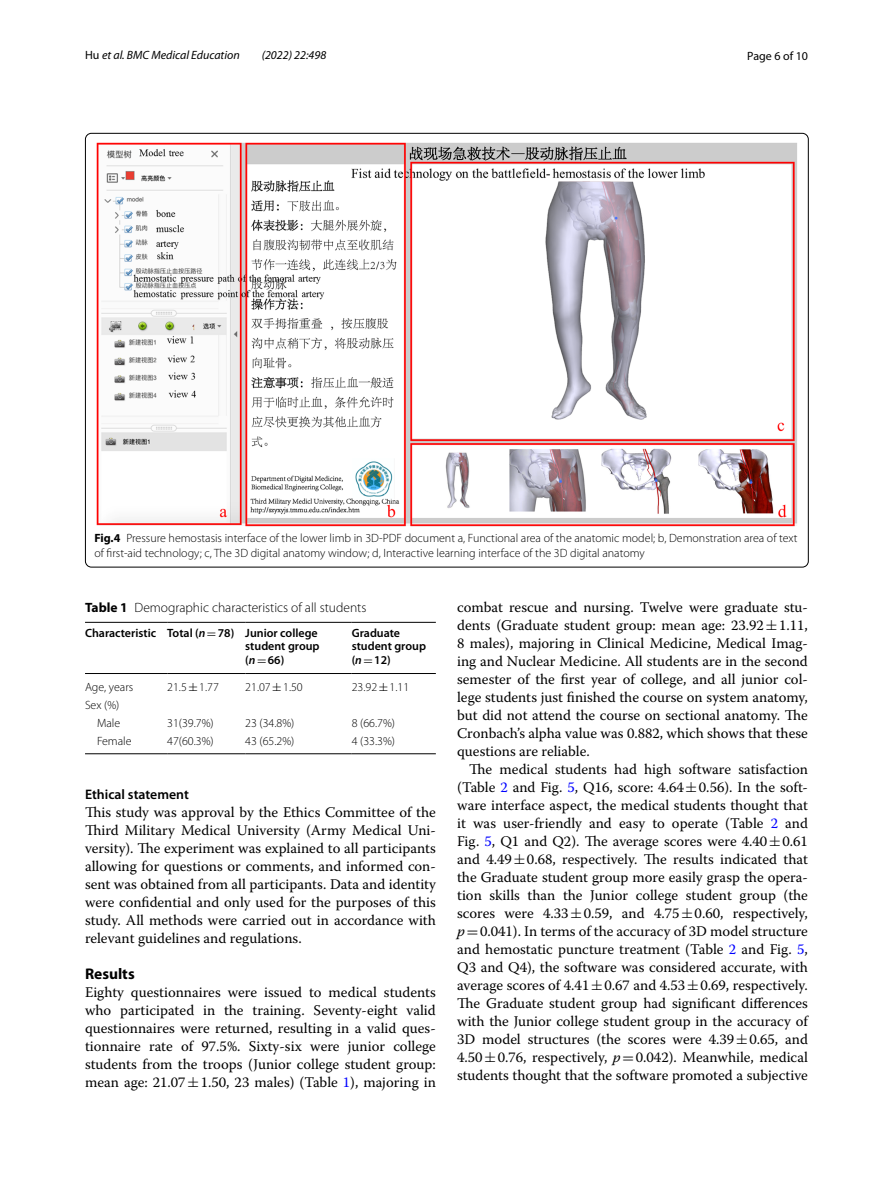
<style>
.page{position:relative;width:893px;height:1187px;background:#fff}
.page>*{position:absolute;margin:0;border:0;box-sizing:border-box;transform-origin:0 0}
.t1{font:700 15.45px "Myriad Pro";color:#000}
.t2{font:14.7px/18px "Warnock Pro";color:#000;text-align:justify}
.t3{font:600 13.8px "Myriad Pro";color:#000}
.t4{font:300 13.5px "Myriad Pro";color:#000}
.t5{font:300 12px/15px "Myriad Pro";color:#000}
.t6{font:600 12px/13.5px "Myriad Pro";color:#000}
.t7{font:italic 12px "Myriad Pro";color:#000}
.t8{font:12px "Myriad Pro";color:#000}
.s1{font-style:normal}
.s2{font-weight:700}
.s3{font-style:italic}
.s4{font-family:"MTSY";font-weight:400}
.s5{font-family:"MTSY"}
.s6{color:#00f}
</style>
<div class="page">
<img style="left:97px;top:142px;width:700px;height:384px">
<hr style="left:85px;top:622px;width:82px;height:1px;background:#000">
<hr style="left:85px;top:673px;width:82px;height:1px;background:#000">
<hr style="left:167px;top:622px;width:78px;height:1px;background:#000">
<hr style="left:167px;top:673px;width:78px;height:1px;background:#000">
<hr style="left:245px;top:622px;width:107px;height:1px;background:#000">
<hr style="left:245px;top:673px;width:107px;height:1px;background:#000">
<hr style="left:352px;top:622px;width:84px;height:1px;background:#000">
<hr style="left:352px;top:673px;width:84px;height:1px;background:#000">
<hr style="left:85px;top:753px;width:82px;height:1px;background:#000">
<hr style="left:167px;top:753px;width:78px;height:1px;background:#000">
<hr style="left:245px;top:753px;width:107px;height:1px;background:#000">
<hr style="left:352px;top:753px;width:84px;height:1px;background:#000">
<p class="t7" style="left:85px;top:48px;width:156px"><span class="s1">Hu</span> et al. BMC Medical Education</p>
<p class="t7" style="left:262px;top:48px;width:66px">(2022) 22:498</p>
<p class="t8" style="left:747px;top:48px;width:62px">Page 6 of 10</p>
<p class="t5" style="left:94px;top:530px;width:705px"><span class="s2">Fig.4</span> Pressure hemostasis interface of the lower limb in 3D-PDF document a, Functional area of the anatomic model; b, Demonstration area of text of first-aid technology; c, The 3D digital anatomy window; d, Interactive learning interface of the 3D digital anatomy</p>
<p class="t4" style="left:85px;top:600px;width:283px"><span class="s2">Table 1</span> Demographic characteristics of all students</p>
<p class="t6" style="left:245px;top:625px;width:76px;text-indent:-160px">Characteristic Total (<span class="s3">n</span><span class="s4">=</span>78) Junior college student group (<span class="s3">n</span><span class="s4">=</span>66)</p>
<p class="t6" style="left:352px;top:625px;width:76px">Graduate student group (<span class="s3">n</span><span class="s4">=</span>12)</p>
<p class="t5" style="left:85px;top:679px;width:50px">Age, years</p>
<p class="t5" style="left:167px;top:679px;width:53px">21.5<span class="s4">±</span>1.77</p>
<p class="t5" style="left:245px;top:679px;width:59px">21.07<span class="s4">±</span>1.50</p>
<p class="t5" style="left:352px;top:679px;width:59px">23.92<span class="s4">±</span>1.11</p>
<p class="t5" style="left:85px;top:696px;width:37px;line-height:18.1px;text-align:right">Sex (%)<br>Male</p>
<p class="t5" style="left:167px;top:715px;width:48px">31(39.7%)</p>
<p class="t5" style="left:245px;top:715px;width:51px">23 (34.8%)</p>
<p class="t5" style="left:352px;top:715px;width:45px">8 (66.7%)</p>
<p class="t5" style="left:97px;top:733px;width:36px">Female</p>
<p class="t5" style="left:167px;top:733px;width:48px">47(60.3%)</p>
<p class="t5" style="left:245px;top:733px;width:51px">43 (65.2%)</p>
<p class="t5" style="left:352px;top:733px;width:45px">4 (33.3%)</p>
<p class="t3" style="left:85px;top:785px;width:105px">Ethical statement</p>
<p class="t2" style="left:85px;top:803px;width:352px">This study was approval by the Ethics Committee of the Third Military Medical University (Army Medical Uni&shy;versity). The experiment was explained to all participants allowing for questions or comments, and informed con&shy;sent was obtained from all participants. Data and identity were confidential and only used for the purposes of this study. All methods were carried out in accordance with relevant guidelines and regulations.</p>
<p class="t1" style="left:85px;top:963px;width:51px">Results</p>
<p class="t2" style="left:85px;top:983px;width:352px">Eighty questionnaires were issued to medical students who participated in the training. Seventy-eight valid questionnaires were returned, resulting in a valid ques&shy;tionnaire rate of 97.5%. Sixty-six were junior college students from the troops (Junior college student group: mean age: 21.07<span class="s5">±</span>1.50, 23 males) (Table <span class="s6">1</span>), majoring in</p>
<p class="t2" style="left:457px;top:597px;width:352px">combat rescue and nursing. Twelve were graduate stu&shy;dents (Graduate student group: mean age: 23.92<span class="s5">±</span>1.11, 8 males), majoring in Clinical Medicine, Medical Imag&shy;ing and Nuclear Medicine. All students are in the second semester of the first year of college, and all junior col&shy;lege students just finished the course on system anatomy, but did not attend the course on sectional anatomy. The Cronbach’s alpha value was 0.882, which shows that these questions are reliable.</p>
<p class="t2" style="left:457px;top:759px;width:352px;text-indent:12px">The medical students had high software satisfaction (Table <span class="s6">2</span> and Fig. <span class="s6">5</span>, Q16, score: 4.64<span class="s5">±</span>0.56). In the soft&shy;ware interface aspect, the medical students thought that it was user-friendly and easy to operate (Table <span class="s6">2</span> and Fig. <span class="s6">5</span>, Q1 and Q2). The average scores were 4.40<span class="s5">±</span>0.61 and 4.49<span class="s5">±</span>0.68, respectively. The results indicated that the Graduate student group more easily grasp the opera&shy;tion skills than the Junior college student group (the scores were 4.33<span class="s5">±</span>0.59, and 4.75<span class="s5">±</span>0.60, respectively, <span class="s3">p</span><span class="s5">=</span>0.041). In terms of the accuracy of 3D model structure and hemostatic puncture treatment (Table <span class="s6">2</span> and Fig. <span class="s6">5</span>, Q3 and Q4), the software was considered accurate, with average scores of 4.41<span class="s5">±</span>0.67 and 4.53<span class="s5">±</span>0.69, respectively.<br>The Graduate student group had significant differences with the Junior college student group in the accuracy of 3D model structures (the scores were 4.39<span class="s5">±</span>0.65, and 4.50<span class="s5">±</span>0.76, respectively, <span class="s3">p</span><span class="s5">=</span>0.042). Meanwhile, medical students thought that the software promoted a subjective</p>
</div>
